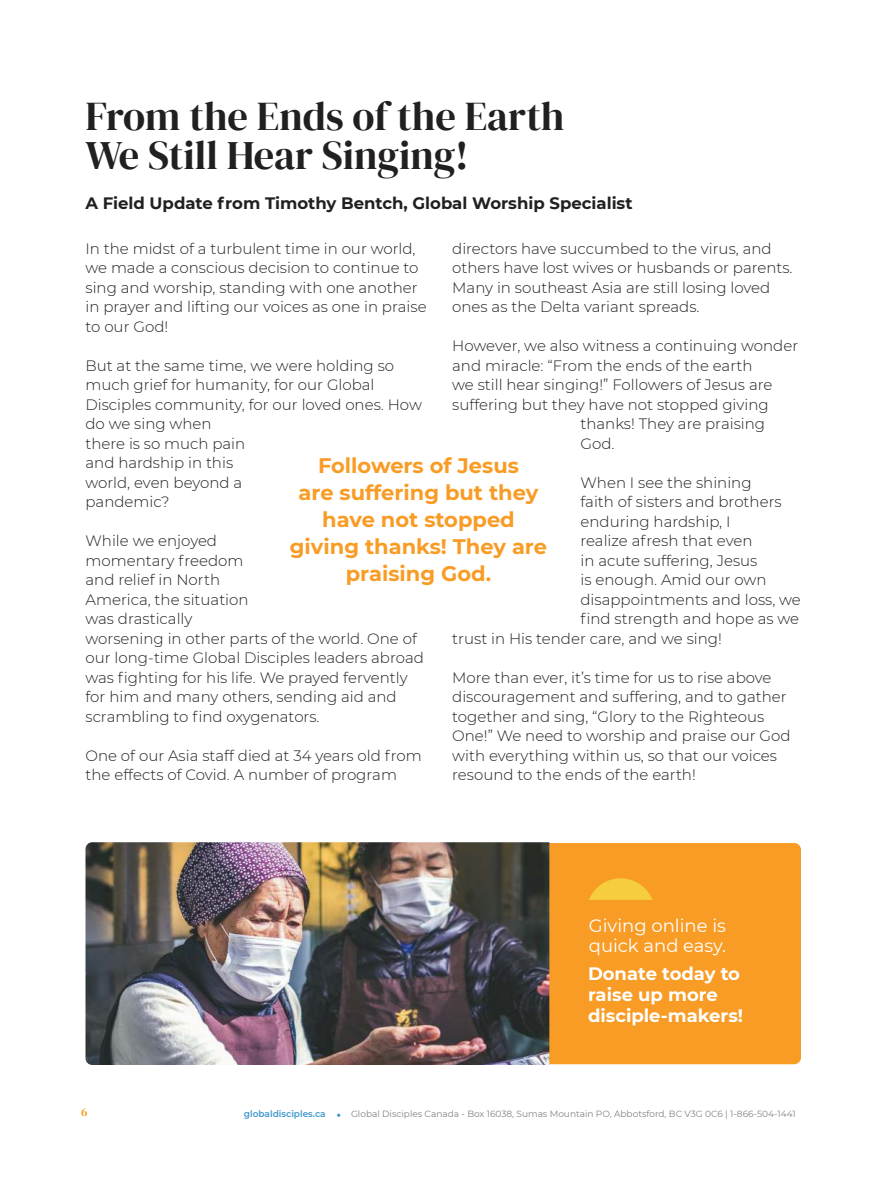
<style>
.page{position:relative;width:891px;height:1188px;background:#fff}
.page>*{position:absolute;margin:0;border:0;box-sizing:border-box;transform-origin:0 0}
.t1{font:40.5px/39px "DM Serif Display";color:#221f1f}
.t2{font:700 21px/27px "Montserrat";color:#f89c25;text-align:center}
.t3{font:700 18px/21px "Montserrat";color:#fff}
.t4{font:18px/19.5px "Montserrat";color:#fff}
.t5{font:700 16.5px "Montserrat";color:#221f1f}
.t6{font:300 15px/19.5px "Montserrat";color:#221f1f}
.t7{font:12px "DM Serif Display";color:#f89c25}
.t8{font:9px "Montserrat";color:#808284}
.t9{font:600 9px "Montserrat";color:#3f97cb}
</style>
<div class="page">
<div style="left:532px;top:843px;width:269px;height:221px;background:#f89c25;border-radius:7px"></div>
<img style="left:86px;top:842px;width:463px;height:223px">
<svg style="left:589px;top:878px;width:63px;height:22px"></svg>
<h1 class="t1" style="left:86px;top:101px;width:480px">From the Ends of the Earth<br>We Still Hear Singing!</h1>
<p class="t5" style="left:86px;top:196px;width:549px">A Field Update from Timothy Bentch, Global Worship Specialist</p>
<p class="t6" style="left:86px;top:240px;width:343px">In the midst of a turbulent time in our world, we made a conscious decision to continue to sing and worship, standing with one another in prayer and lifting our voices as one in praise to our God!</p>
<p class="t6" style="left:86px;top:357px;width:338px">But at the same time, we were holding so much grief for humanity, for our Global<br>Disciples community, for our loved ones. How do we sing when<br>there is so much pain<br>and hardship in this<br>world, even beyond a<br>pandemic?</p>
<p class="t6" style="left:86px;top:532px;width:340px">While we enjoyed<br>momentary freedom<br>and relief in North<br>America, the situation<br>was drastically<br>worsening in other parts of the world. One of our long-time Global Disciples leaders abroad was fighting for his life. We prayed fervently for him and many others, sending aid and scrambling to find oxygenators.</p>
<p class="t6" style="left:86px;top:747px;width:338px">One of our Asia staff died at 34 years old from the effects of Covid. A number of program</p>
<p class="t6" style="left:452px;top:240px;width:342px">directors have succumbed to the virus, and others have lost wives or husbands or parents.<br>Many in southeast Asia are still losing loved ones as the Delta variant spreads.</p>
<p class="t6" style="left:452px;top:337px;width:348px">However, we also witness a continuing wonder</p>
<p class="t6" style="left:452px;top:357px;width:302px">and miracle: “From the ends of the earth</p>
<p class="t6" style="left:452px;top:376px;width:322px">we still hear singing!” Followers of Jesus are</p>
<p class="t6" style="left:452px;top:396px;width:318px">suffering but they have not stopped giving</p>
<p class="t6" style="left:580px;top:415px;width:186px">thanks! They are praising</p>
<p class="t6" style="left:580px;top:435px;width:36px">God.</p>
<p class="t6" style="left:580px;top:474px;width:173px">When I see the shining</p>
<p class="t6" style="left:580px;top:493px;width:203px">faith of sisters and brothers</p>
<p class="t6" style="left:580px;top:513px;width:152px">enduring hardship, I</p>
<p class="t6" style="left:580px;top:532px;width:174px">realize afresh that even</p>
<p class="t6" style="left:580px;top:552px;width:178px">in acute suffering, Jesus</p>
<p class="t6" style="left:580px;top:571px;width:188px">is enough. Amid our own</p>
<p class="t6" style="left:580px;top:591px;width:222px">disappointments and loss, we</p>
<p class="t6" style="left:580px;top:609px;width:220px">find strength and hope as we</p>
<p class="t6" style="left:452px;top:630px;width:271px">trust in His tender care, and we sing!</p>
<p class="t6" style="left:452px;top:669px;width:340px">More than ever, it’s time for us to rise above discouragement and suffering, and to gather together and sing, “Glory to the Righteous One!” We need to worship and praise our God with everything within us, so that our voices resound to the ends of the earth!</p>
<h2 class="t2" style="left:290px;top:453px;width:259px">Followers of Jesus<br>are suffering but they have not stopped giving thanks! They are praising God.</h2>
<p class="t4" style="left:589px;top:917px;width:139px">Giving online is quick and easy.</p>
<p class="t3" style="left:588px;top:965px;width:157px">Donate today to raise up more disciple-makers!</p>
<p class="t7" style="left:81px;top:1108px;width:8px">6</p>
<p class="t9" style="left:244px;top:1110px;width:83px">globaldisciples.ca</p>
<p class="t8" style="left:351px;top:1110px;width:446px">Global Disciples Canada - Box 16038, Sumas Mountain PO, Abbotsford, BC V3G 0C6 | 1-866-504-1441</p>
</div>
